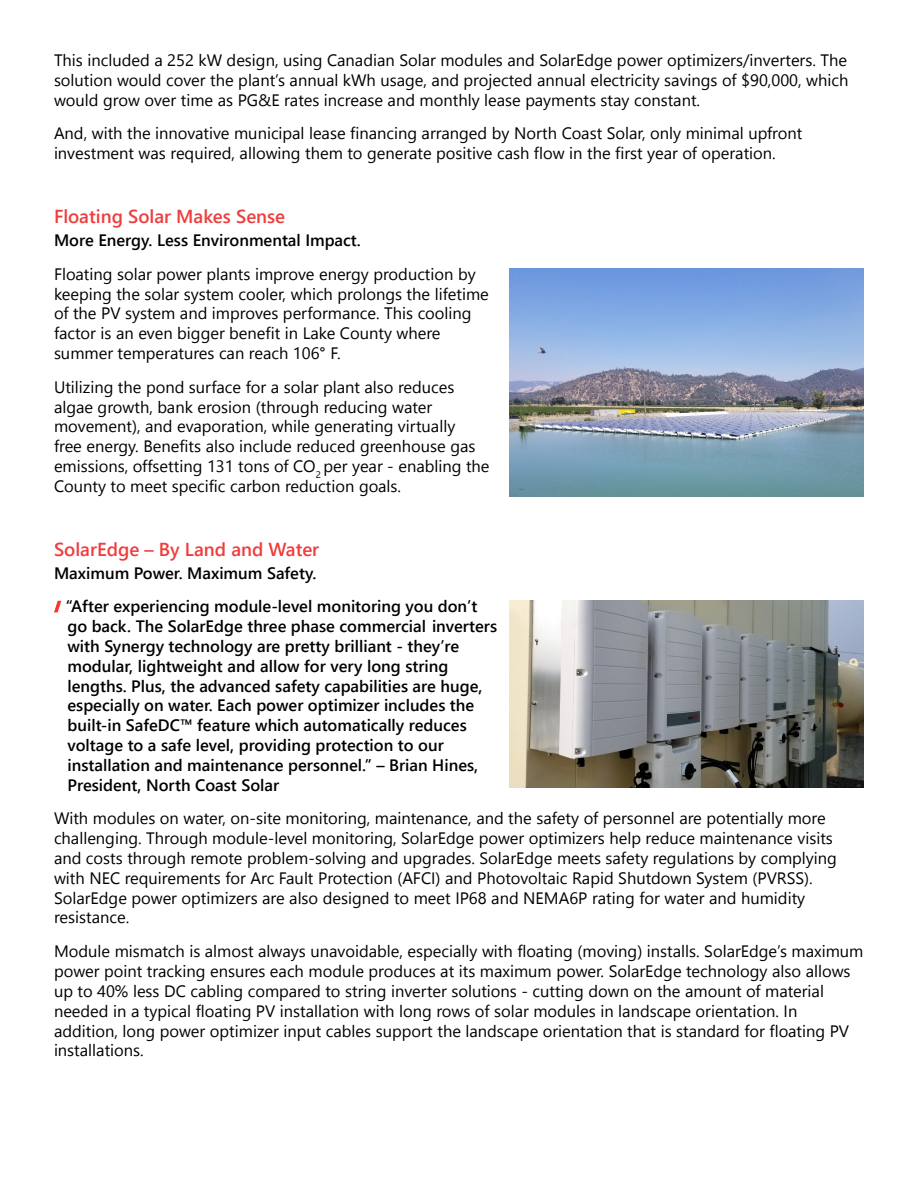
<style>
.page{position:relative;width:918px;height:1188px;background:#fff}
.page>*{position:absolute;margin:0;border:0;box-sizing:border-box;transform-origin:0 0}
._1_small_header{font:600 18.75px "Segoe UI";color:#ee3d3c}
._1_text_body{font:16.5px/19.8px "Segoe UI";color:#000}
._1_text_body-2{font:600 16.5px/19.8px "Segoe UI";color:#000}
._1_text_body-3{font:9.6px "Segoe UI";color:#000}
</style>
<div class="page">
<svg style="left:54px;top:601px;width:7px;height:11px"></svg>
<img style="left:510px;top:269px;width:354px;height:228px">
<img style="left:510px;top:600px;width:354px;height:188px">
<p class="_1_text_body" style="left:54px;top:50px;width:796px;text-align:justify">This included a 252 kW design, using Canadian Solar modules and SolarEdge power optimizers/inverters. The solution would cover the plant s’ annual kWh usage, and projected annual electricity savings of $90,000, which would grow over time as PG&amp;E rates increase and monthly lease payments stay constant.</p>
<p class="_1_text_body" style="left:54px;top:123px;width:750px">And, with the innovative municipal lease financing arranged by North Coast Solar, only minimal upfront investment was required, allowing them to generate positive cash flow in the first year of operation.</p>
<p class="_1_small_header" style="left:54px;top:201px;width:233px">Floating Solar Makes Sense</p>
<p class="_1_text_body-2" style="left:54px;top:230px;width:308px">More Energy. Less Environmental Impact.</p>
<p class="_1_text_body" style="left:54px;top:264px;width:436px">Floating solar power plants improve energy production by keeping the solar system cooler, which prolongs the lifetime of the PV system and improves performance. This cooling factor is an even bigger benefit in Lake County where summer temperatures can reach 106° .F</p>
<p class="_1_text_body" style="left:54px;top:377px;width:402px">Utilizing the pond surface for a solar plant also reduces</p>
<p class="_1_text_body" style="left:54px;top:397px;width:380px">algae growth, bank erosion (through reducing water</p>
<p class="_1_text_body" style="left:54px;top:416px;width:403px">movement ,) and evaporation, while generating virtually</p>
<p class="_1_text_body" style="left:54px;top:436px;width:423px">free energy. Benefits also include reduced greenhouse gas</p>
<p class="_1_text_body" style="left:324px;top:456px;width:168px">per year - enabling the</p>
<p class="_1_text_body" style="left:54px;top:456px;width:349px">emissions, offsetting 131 tons of CO<br>County to meet specific carbon reduction goals.</p>
<p class="_1_text_body-3" style="left:316px;top:466px;width:7px">2</p>
<p class="_1_small_header" style="left:54px;top:534px;width:267px">SolarEdge – By Land and Water</p>
<p class="_1_text_body-2" style="left:54px;top:563px;width:264px">Maximum Power. Maximum Safety.</p>
<p class="_1_text_body-2" style="left:66px;top:597px;width:433px">“After experiencing module-level monitoring you don t’ go back. The SolarEdge three phase commercial inverters with Synergy technology are pretty brilliant - they’re modular, lightweight and allow for very long string lengths. Plus, the advanced safety capabilities are huge, especially on water. Each power optimizer includes the built-in SafeDC™ feature which automatically reduces voltage to a safe level, providing protection to our installation and maintenance personnel.” – Brian Hines, President, North Coast Solar</p>
<p class="_1_text_body" style="left:54px;top:808px;width:784px">With modules on water, on-site monitoring, maintenance, and the safety of personnel are potentially more challenging. Through module-level monitoring, SolarEdge power optimizers help reduce maintenance visits and costs through remote problem-solving and upgrades. SolarEdge meets safety regulations by complying with NEC requirements for Arc Fault Protection (AFCI) and Photovoltaic Rapid Shutdown System (PVRSS .( SolarEdge power optimizers are also designed to meet IP68 and NEMA P6 rating for water and humidity resistance.</p>
<p class="_1_text_body" style="left:54px;top:941px;width:811px">Module mismatch is almost always unavoidable, especially with floating (moving) installs. SolarEdge s’ maximum power point tracking ensures each module produces at its maximum power. SolarEdge technology also allows up to 40% less DC cabling compared to string inverter solutions - cutting down on the amount of material needed in a typical floating PV installation with long rows of solar modules in landscape orientation In. addition, long power optimizer input cables support the landscape orientation that is standard for floating PV installations.</p>
</div>
